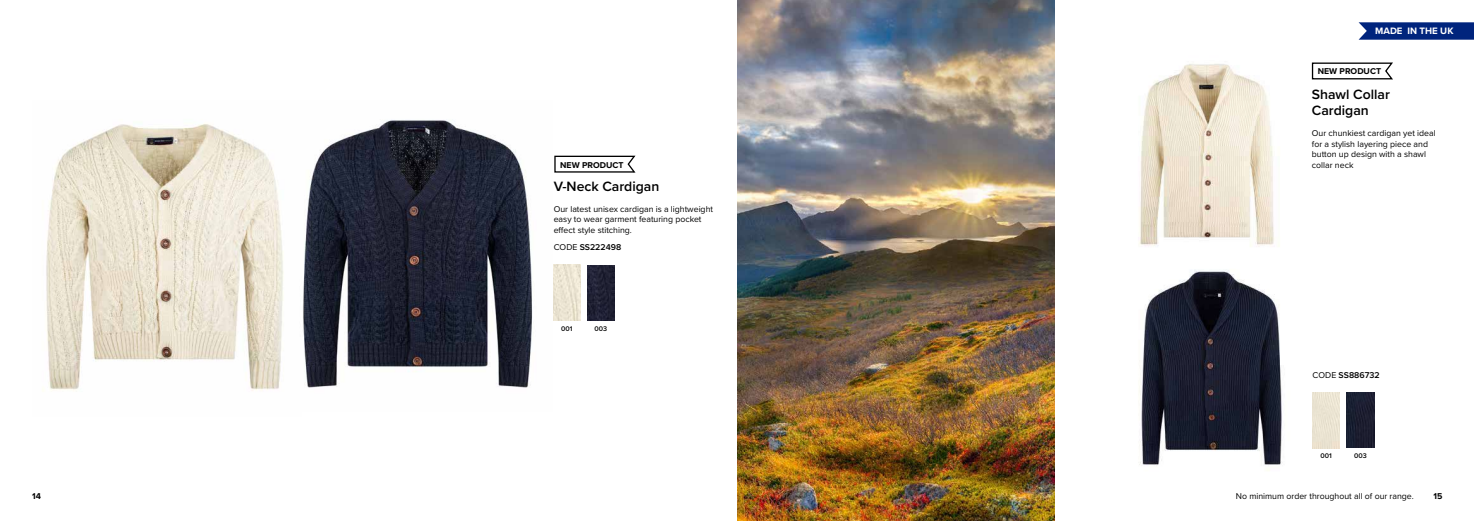
<style>
.page{position:relative;width:1474px;height:521px;background:#fff}
.page>*{position:absolute;margin:0;border:0;box-sizing:border-box;transform-origin:0 0}
.t1{font:600 14px/16.8px "Proxima Nova";color:#000}
.t2{font:700 9.62px "Proxima Nova";color:#fff}
.t3{font:8.75px/10.5px "Proxima Nova";color:#000}
.t4{font:700 8.75px "Proxima Nova";color:#000}
.t5{font:600 8.75px "Proxima Nova";color:#000}
.t6{font:600 7px "Proxima Nova";color:#000}
.s1{font-weight:400}
</style>
<div class="page">
<img style="left:42px;top:123px;width:242px;height:268px">
<img style="left:553px;top:265px;width:27px;height:55px">
<img style="left:587px;top:265px;width:27px;height:56px">
<img style="left:303px;top:120px;width:230px;height:268px">
<svg style="left:554px;top:155px;width:82px;height:18px"></svg>
<img style="left:737px;top:0;width:317px;height:521px">
<img style="left:1139px;top:64px;width:141px;height:183px">
<img style="left:1139px;top:270px;width:176px;height:201px">
<img style="left:1346px;top:392px;width:27px;height:56px">
<div style="left:1312px;top:392px;width:27px;height:56px;background:#eae3d1"></div>
<svg style="left:1311px;top:62px;width:82px;height:18px"></svg>
<svg style="left:1358px;top:22px;width:115px;height:18px;background:#133486"></svg>
<p class="t2" style="left:1375px;top:24px;width:80px">MADE IN THE UK</p>
<p class="t4" style="left:560px;top:158px;width:65px">NEW PRODUCT</p>
<h1 class="t1" style="left:553px;top:177px;width:107px">V-Neck Cardigan</h1>
<p class="t3" style="left:553px;top:203px;width:161px">Our latest unisex cardigan is a lightweight easy to wear garment featuring pocket effect style stitching.</p>
<p class="t5" style="left:553px;top:241px;width:69px"><span class="s1">CODE</span> SS222498</p>
<p class="t6" style="left:561px;top:323px;width:13px">001</p>
<p class="t6" style="left:594px;top:323px;width:14px">003</p>
<p class="t4" style="left:1317px;top:65px;width:65px">NEW PRODUCT</p>
<h1 class="t1" style="left:1311px;top:85px;width:79px">Shawl Collar<br>Cardigan</h1>
<p class="t3" style="left:1311px;top:128px;width:125px">Our chunkiest cardigan yet ideal for a stylish layering piece and button up design with a shawl collar neck</p>
<p class="t5" style="left:1312px;top:368px;width:68px"><span class="s1">CODE</span> SS886732</p>
<p class="t6" style="left:1320px;top:450px;width:13px">001</p>
<p class="t6" style="left:1354px;top:450px;width:14px">003</p>
<p class="t3" style="left:1235px;top:490px;width:179px">No minimum order throughout all of our range.</p>
<p class="t4" style="left:32px;top:490px;width:10px">14</p>
<p class="t4" style="left:1433px;top:490px;width:10px">15</p>
</div>
